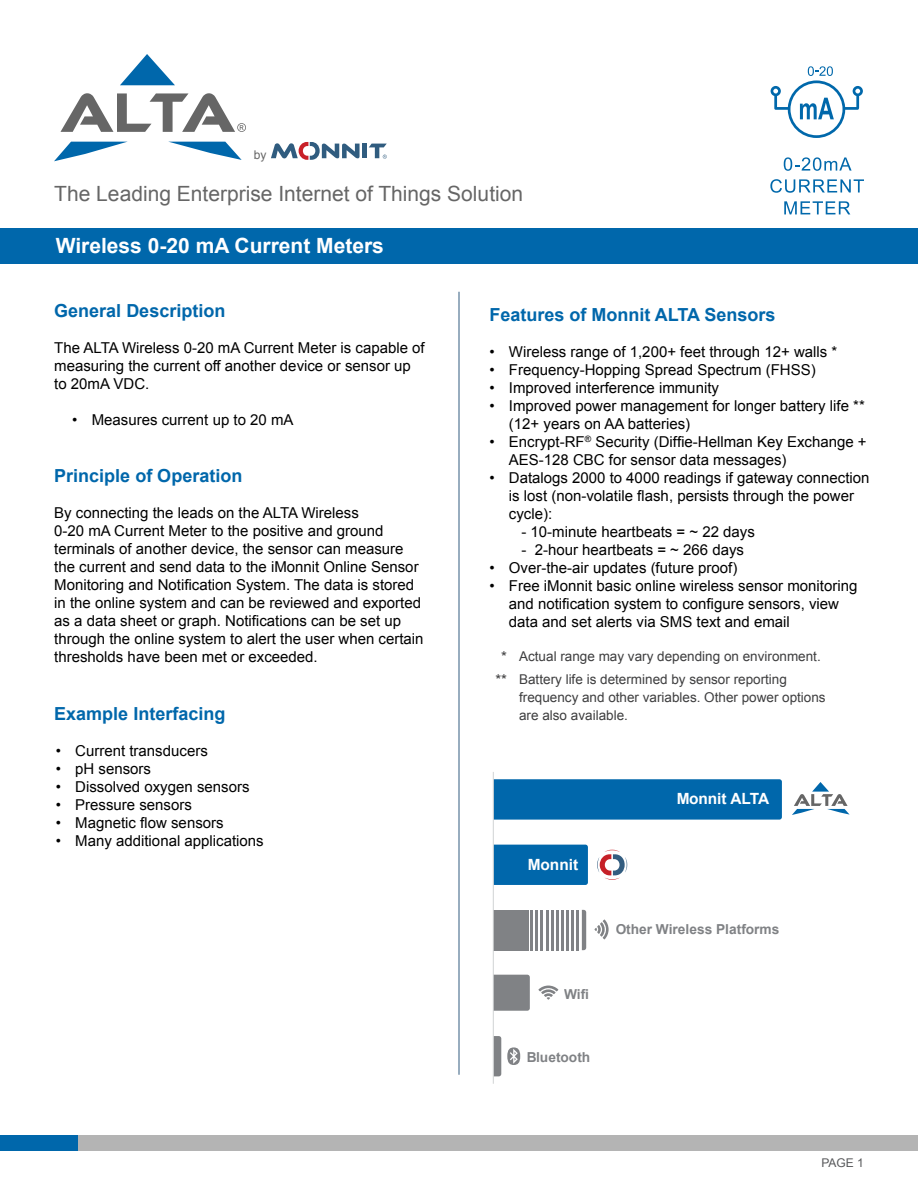
<style>
.page{position:relative;width:918px;height:1188px;background:#fff}
.page>*{position:absolute;margin:0;border:0;box-sizing:border-box;transform-origin:0 0}
.t1{font:21px "Arial";color:#666}
.t2{font:700 21px "Arial";color:#fff}
.t3{font:700 18px "Arial";color:#0067ab}
.t4{font:700 15.45px "Arial";color:#fff}
.t5{font:15px/18px "Arial";color:#000}
.t6{font:15px "Arial";color:#3e3e3f}
.t7{font:700 13.8px "Arial";color:#808285}
.t8{font:13.5px/18px "Arial";color:#3e3e3f}
.t9{font:12px "Arial";color:#57585a}
.t10{font:12px "Arial";color:#666}
</style>
<div class="page">
<div style="left:0;top:228px;width:918px;height:35px;background:#0067ab"></div>
<div style="left:0;top:1135px;width:918px;height:16px;background:#b4b4b4"></div>
<div style="left:0;top:1135px;width:78px;height:16px;background:#0067ab"></div>
<hr style="left:459px;top:292px;width:1px;height:783px;background:#335d80">
<svg style="left:120px;top:54px;width:55px;height:31px"></svg>
<svg style="left:54px;top:142px;width:72px;height:19px"></svg>
<svg style="left:170px;top:142px;width:72px;height:18px"></svg>
<svg style="left:60px;top:93px;width:186px;height:39px"></svg>
<div style="left:362px;top:144px;width:5px;height:14px;background:#305c7f"></div>
<svg style="left:271px;top:142px;width:89px;height:18px"></svg>
<svg style="left:369px;top:144px;width:18px;height:15px"></svg>
<svg style="left:784px;top:157px;width:68px;height:14px"></svg>
<svg style="left:770px;top:179px;width:94px;height:14px"></svg>
<svg style="left:784px;top:201px;width:66px;height:13px"></svg>
<svg style="left:771px;top:66px;width:92px;height:72px"></svg>
<div style="left:494px;top:779px;width:288px;height:41px;background:#0067ab"></div>
<div style="left:494px;top:845px;width:94px;height:40px;background:#0067ab"></div>
<svg style="left:582px;top:910px;width:4px;height:40px"></svg>
<svg style="left:494px;top:975px;width:64px;height:101px"></svg>
<svg style="left:597px;top:850px;width:30px;height:30px"></svg>
<svg style="left:594px;top:919px;width:15px;height:20px"></svg>
<div style="left:493px;top:910px;width:36px;height:40px;background:#808285"></div>
<hr style="left:530px;top:910px;width:3px;height:40px;background:#808285">
<hr style="left:536px;top:910px;width:2px;height:40px;background:#808285">
<hr style="left:541px;top:910px;width:2px;height:40px;background:#808285">
<hr style="left:546px;top:910px;width:2px;height:40px;background:#808285">
<hr style="left:551px;top:910px;width:2px;height:40px;background:#808285">
<hr style="left:556px;top:910px;width:3px;height:40px;background:#808285">
<hr style="left:561px;top:910px;width:3px;height:40px;background:#808285">
<hr style="left:566px;top:910px;width:3px;height:40px;background:#808285">
<hr style="left:572px;top:910px;width:2px;height:40px;background:#808285">
<hr style="left:577px;top:910px;width:2px;height:40px;background:#808285">
<svg style="left:792px;top:782px;width:58px;height:33px"></svg>
<hr style="left:493px;top:772px;width:1px;height:311px;background:#d1d3d4">
<p class="t10" style="left:254px;top:147px;width:14px">by</p>
<p class="t1" style="left:54px;top:180px;width:470px">The Leading Enterprise Internet of Things Solution</p>
<p class="t2" style="left:56px;top:232px;width:330px">Wireless 0-20 mA Current Meters</p>
<p class="t3" style="left:54px;top:298px;width:173px">General Description</p>
<p class="t5" style="left:54px;top:338px;width:372px">The ALTA Wireless 0-20 mA Current Meter is capable of measuring the current off another device or sensor up to 20mA VDC.</p>
<p class="t5" style="left:72px;top:410px;width:223px">• Measures current up to 20 mA</p>
<p class="t3" style="left:54px;top:464px;width:190px">Principle of Operation</p>
<p class="t5" style="left:54px;top:504px;width:306px">By connecting the leads on the ALTA Wireless</p>
<p class="t5" style="left:54px;top:522px;width:371px">0-20 mA Current Meter to the positive and ground terminals of another device, the sensor can measure the current and send data to the iMonnit Online Sensor Monitoring and Notification System. The data is stored in the online system and can be reviewed and exported as a data sheet or graph. Notifications can be set up through the online system to alert the user when certain thresholds have been met or exceeded.</p>
<p class="t3" style="left:54px;top:701px;width:173px">Example Interfacing</p>
<p class="t5" style="left:56px;top:742px;width:154px">• Current transducers</p>
<p class="t5" style="left:56px;top:760px;width:97px">• pH sensors</p>
<p class="t5" style="left:56px;top:778px;width:195px">• Dissolved oxygen sensors</p>
<p class="t5" style="left:56px;top:796px;width:138px">• Pressure sensors</p>
<p class="t5" style="left:56px;top:814px;width:169px">• Magnetic flow sensors</p>
<p class="t5" style="left:56px;top:832px;width:209px">• Many additional applications</p>
<p class="t3" style="left:489px;top:303px;width:288px">Features of Monnit ALTA Sensors</p>
<p class="t5" style="left:489px;top:343px;width:349px">• Wireless range of 1,200+ feet through 12+ walls *</p>
<p class="t5" style="left:489px;top:361px;width:328px">• Frequency-Hopping Spread Spectrum (FHSS)</p>
<p class="t5" style="left:489px;top:379px;width:231px">• Improved interference immunity</p>
<p class="t5" style="left:509px;top:397px;width:357px;text-indent:-20px">• Improved power management for longer battery life ** (12+ years on AA batteries)</p>
<p class="t5" style="left:509px;top:433px;width:359px;text-indent:-20px">• Encrypt-RF<sup>®</sup> Security (Diffie-Hellman Key Exchange +<br>AES-128 CBC for sensor data messages)</p>
<p class="t5" style="left:509px;top:469px;width:362px;text-indent:-20px">• Datalogs 2000 to 4000 readings if gateway connection is lost (non-volatile flash, persists through the power cycle):</p>
<p class="t5" style="left:521px;top:523px;width:235px">- 10-minute heartbeats = ~ 22 days</p>
<p class="t5" style="left:521px;top:541px;width:224px">- 2-hour heartbeats = ~ 266 days</p>
<p class="t5" style="left:489px;top:559px;width:249px">• Over-the-air updates (future proof)</p>
<p class="t5" style="left:509px;top:577px;width:350px;text-indent:-20px">• Free iMonnit basic online wireless sensor monitoring and notification system to configure sensors, view data and set alerts via SMS text and email</p>
<p class="t6" style="left:501px;top:647px;width:7px">*</p>
<p class="t8" style="left:519px;top:648px;width:303px">Actual range may vary depending on environment.</p>
<p class="t6" style="left:495px;top:670px;width:13px">**</p>
<p class="t8" style="left:519px;top:670px;width:308px">Battery life is determined by sensor reporting frequency and other variables. Other power options are also available.</p>
<p class="t4" style="left:528px;top:854px;width:52px">Monnit</p>
<p class="t7" style="left:564px;top:985px;width:27px">Wifi</p>
<p class="t7" style="left:526px;top:1047px;width:66px">Bluetooth</p>
<p class="t4" style="left:676px;top:788px;width:95px">Monnit ALTA</p>
<p class="t7" style="left:616px;top:919px;width:165px">Other Wireless Platforms</p>
<p class="t9" style="left:822px;top:1155px;width:44px">PAGE 1</p>
</div>
